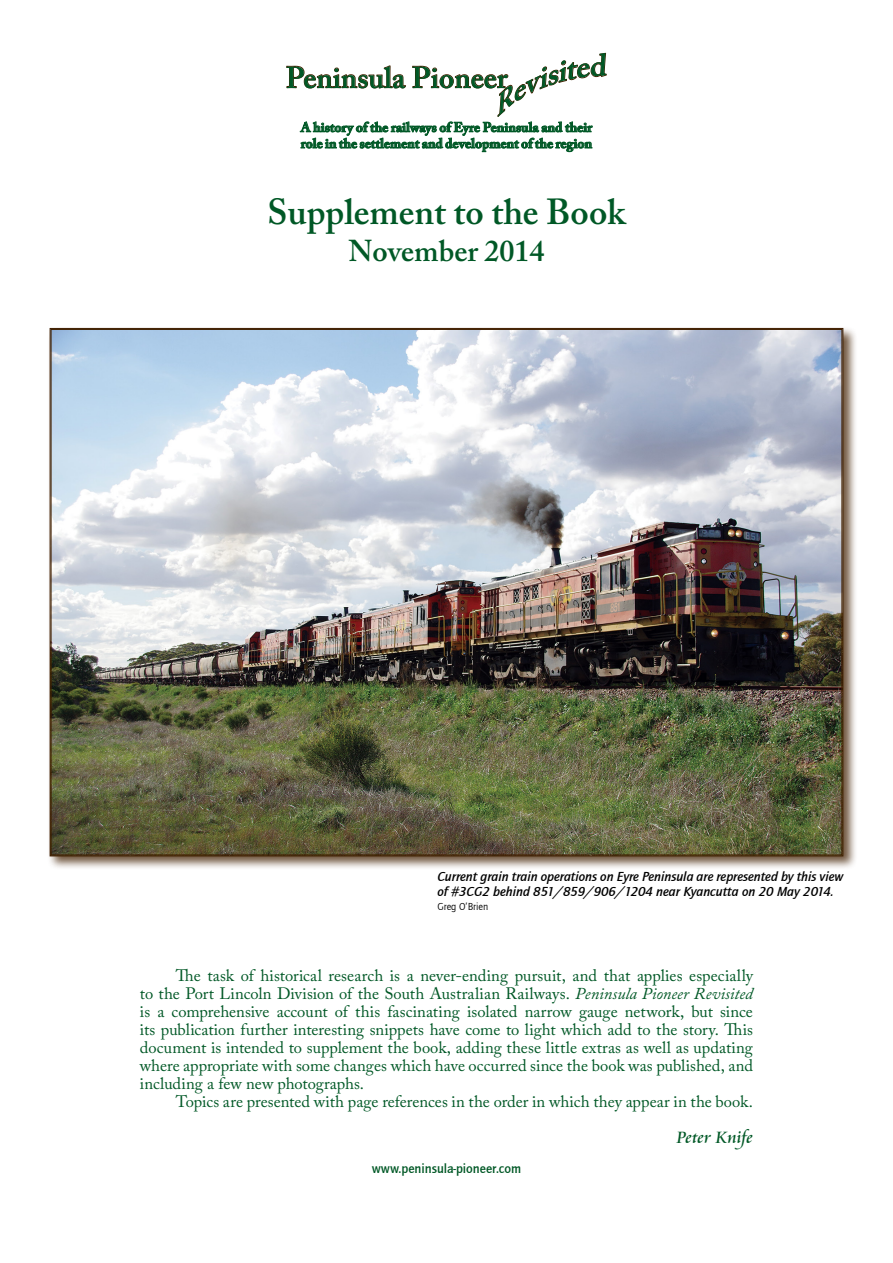
<style>
.page{position:relative;width:893px;height:1263px;background:#fff}
.page>*{position:absolute;margin:0;border:0;box-sizing:border-box;transform-origin:0 0}
.t1{font:600 36px "Adobe Caslon Pro";color:#005826}
.t2{font:600 30px "Adobe Caslon Pro";color:#005826}
.Narrative{font:18px "Cataneo BT";letter-spacing:-.01em;color:#005826}
.Narrative-2{font:16.5px/18px "Adobe Caslon Pro";color:#005826;text-align:justify}
.Caption_Text{font:13.5px/15px "Quay Sans Md ITCTT Italic";color:#000}
.t3{font:700 13.5px/16.2px "Adobe Caslon Pro";color:#005826}
.Caption_Text-2{font:13.5px "Quay Sans Md ITCTT";color:#005826}
.Caption_Text-3{font:10.5px "Quay Sans ITCTT Book";color:#000}
.s1{font-style:italic}
</style>
<div class="page">
<div style="left:48px;top:326px;width:810px;height:544px;background:#422000;opacity:.75"></div>
<img style="left:49px;top:328px;width:795px;height:529px">
<svg style="left:286px;top:52px;width:321px;height:100px"></svg>
<p class="t2" style="left:286px;top:60px;width:223px">Peninsula Pioneer</p>
<p class="t3" style="left:301px;top:119px;width:293px">A history of the railways of Eyre Peninsula and their role in the settlement and development of the region</p>
<p class="t1" style="left:267px;top:191px;width:360px">Supplement to the Book</p>
<p class="t2" style="left:348px;top:233px;width:198px">November 2014</p>
<p class="Caption_Text" style="left:437px;top:869px;width:407px">Current grain train operations on Eyre Peninsula are represented by this view of #3CG2 behind 851/859/906/1204 near Kyancutta on 20 May 2014.</p>
<p class="Caption_Text-3" style="left:437px;top:900px;width:52px">Greg O’Brien</p>
<p class="Narrative-2" style="left:140px;top:966px;width:615px;text-indent:36px">The task of historical research is a never-ending pursuit, and that applies especially to the Port Lincoln Division of the South Australian Railways. <span class="s1">Peninsula Pioneer Revisited </span>is a comprehensive account of this fascinating isolated narrow gauge network, but since its publication further interesting snippets have come to light which add to the story. This document is intended to supplement the book, adding these little extras as well as updating where appropriate with some changes which have occurred since the book was published, and including a few new photographs.</p>
<p class="Narrative-2" style="left:176px;top:1092px;width:579px">Topics are presented with page references in the order in which they appear in the book.</p>
<p class="Narrative" style="left:676px;top:1126px;width:81px">Peter Knife</p>
<p class="Caption_Text-2" style="left:372px;top:1160px;width:151px">www.peninsula-pioneer.com</p>
</div>
